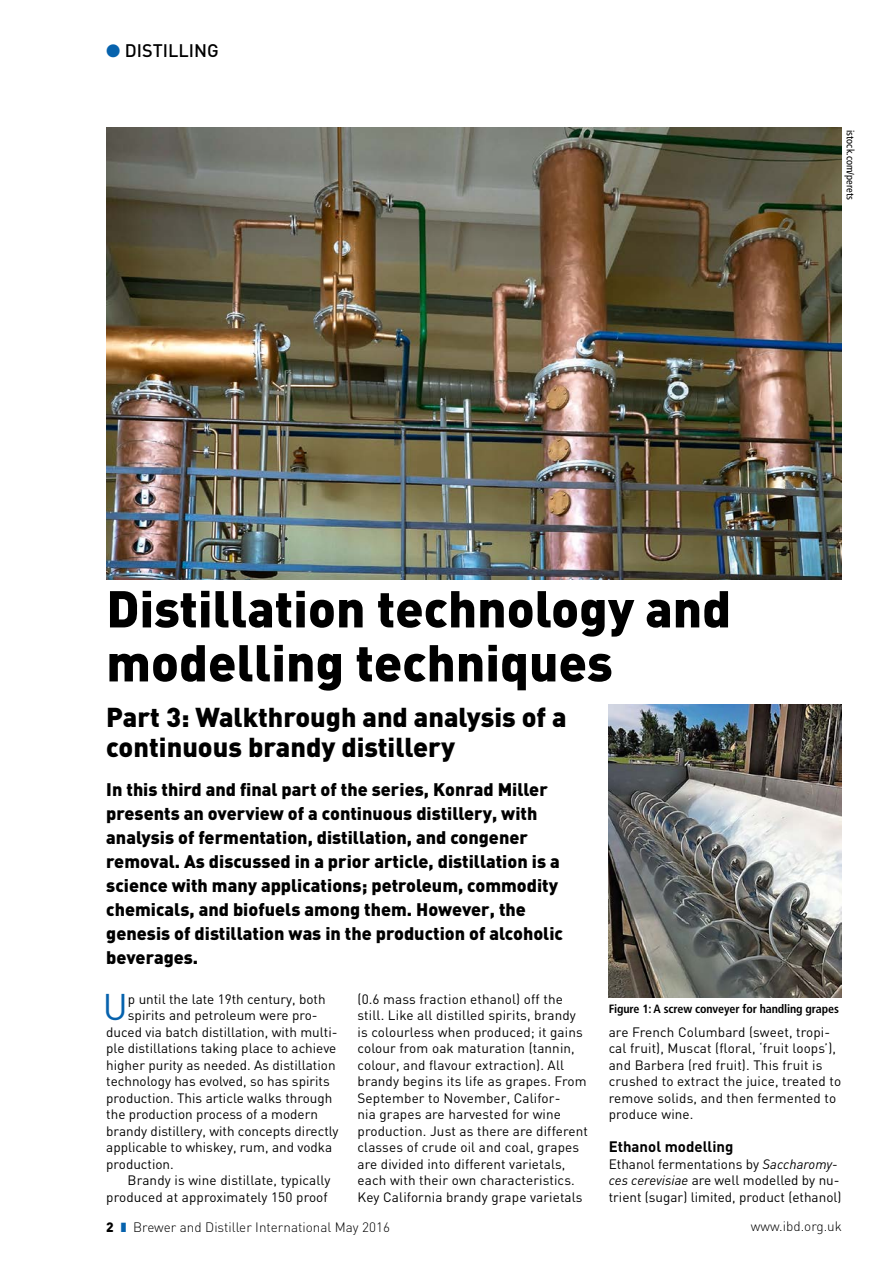
<style>
.page{position:relative;width:893px;height:1263px;background:#fff}
.page>*{position:absolute;margin:0;border:0;box-sizing:border-box;transform-origin:0 0}
.t1{font:900 51px/54px "DIN";color:#000}
.t2{font:36.6px "DIN";color:#0662ad}
.t3{font:900 27px/30px "DIN";color:#000}
.t4{font:900 18px/24px "DIN";color:#000}
.t5{font:500 18px "DIN";color:#000}
.t6{font:700 15px "DIN";color:#000}
.t7{font:13.5px/16.5px "DIN";color:#000}
.t8{font:300 13.5px "DIN";color:#000}
.t9{font:900 13.5px "DIN";color:#000}
.t10{font:700 condensed 12px "Frutiger LT Std";letter-spacing:-.01em;color:#000}
.t11{font:condensed 10.5px "Frutiger LT Std";color:#000}
.s1{color:#0662ad}
.s2{font-style:italic}
</style>
<div class="page">
<img style="left:106px;top:128px;width:736px;height:451px">
<img style="left:609px;top:704px;width:233px;height:293px">
<h3 class="t5" style="left:106px;top:39px;width:114px"><span class="s1">●</span> DISTILLING</h3>
<p class="t11" style="left:857px;top:130px;width:71px;rotate:90deg">istock.com/perets</p>
<h1 class="t1" style="left:106px;top:579px;width:626px">Distillation technology and modelling techniques</h1>
<h3 class="t3" style="left:106px;top:700px;width:462px">Part 3: Walkthrough and analysis of a continuous brandy distillery</h3>
<p class="t4" style="left:106px;top:777px;width:458px">In this third and final part of the series, Konrad Miller presents an overview of a continuous distillery, with analysis of fermentation, distillation, and congener removal. As discussed in a prior article, distillation is a science with many applications; petroleum, commodity chemicals, and biofuels among them. However, the genesis of distillation was in the production of alcoholic beverages.</p>
<h2 class="t2" style="left:103px;top:984px;width:27px">U</h2>
<p class="t7" style="left:128px;top:990px;width:199px">p until the late 19th century, both</p>
<p class="t7" style="left:128px;top:1007px;width:191px">spirits and petroleum were pro-</p>
<p class="t7" style="left:106px;top:1023px;width:233px">duced via batch distillation, with multi-</p>
<p class="t7" style="left:106px;top:1040px;width:232px">ple distillations taking place to achieve</p>
<p class="t7" style="left:106px;top:1056px;width:231px">higher purity as needed. As distillation</p>
<p class="t7" style="left:106px;top:1073px;width:225px">technology has evolved, so has spirits</p>
<p class="t7" style="left:106px;top:1089px;width:228px">production. This article walks through</p>
<p class="t7" style="left:106px;top:1106px;width:213px">the production process of a modern</p>
<p class="t7" style="left:106px;top:1122px;width:234px">brandy distillery, with concepts directly</p>
<p class="t7" style="left:106px;top:1139px;width:227px">applicable to whiskey, rum, and vodka</p>
<p class="t7" style="left:106px;top:1155px;width:69px">production.</p>
<p class="t7" style="left:128px;top:1172px;width:204px">Brandy is wine distillate, typically</p>
<p class="t7" style="left:106px;top:1188px;width:223px">produced at approximately 150 proof</p>
<p class="t7" style="left:357px;top:990px;width:232px">(0.6 mass fraction ethanol) off the still. Like all distilled spirits, brandy is colourless when produced; it gains colour from oak maturation (tannin, colour, and flavour extraction). All brandy begins its life as grapes. From September to November, Califor-<br>nia grapes are harvested for wine production. Just as there are different classes of crude oil and coal, grapes are divided into different varietals, each with their own characteristics.<br>Key California brandy grape varietals</p>
<p class="t10" style="left:609px;top:1001px;width:232px">Figure 1: A screw conveyer for handling grapes</p>
<p class="t7" style="left:609px;top:1023px;width:234px">are French Columbard (sweet, tropi&shy;cal fruit), Muscat (floral, ‘fruit loops’), and Barbera (red fruit). This fruit is crushed to extract the juice, treated to remove solids, and then fermented to produce wine.</p>
<p class="t6" style="left:609px;top:1137px;width:126px">Ethanol modelling</p>
<p class="t7" style="left:609px;top:1155px;width:234px">Ethanol fermentations by <span class="s2">Saccharomy&shy;ces cerevisiae</span> are well modelled by nu&shy;trient (sugar) limited, product (ethanol)</p>
<p class="t9" style="left:106px;top:1218px;width:9px">2</p>
<p class="t8" style="left:133px;top:1218px;width:258px">Brewer and Distiller International May 2016</p>
<p class="t8" style="left:751px;top:1218px;width:93px">www.ibd.org.uk</p>
</div>
